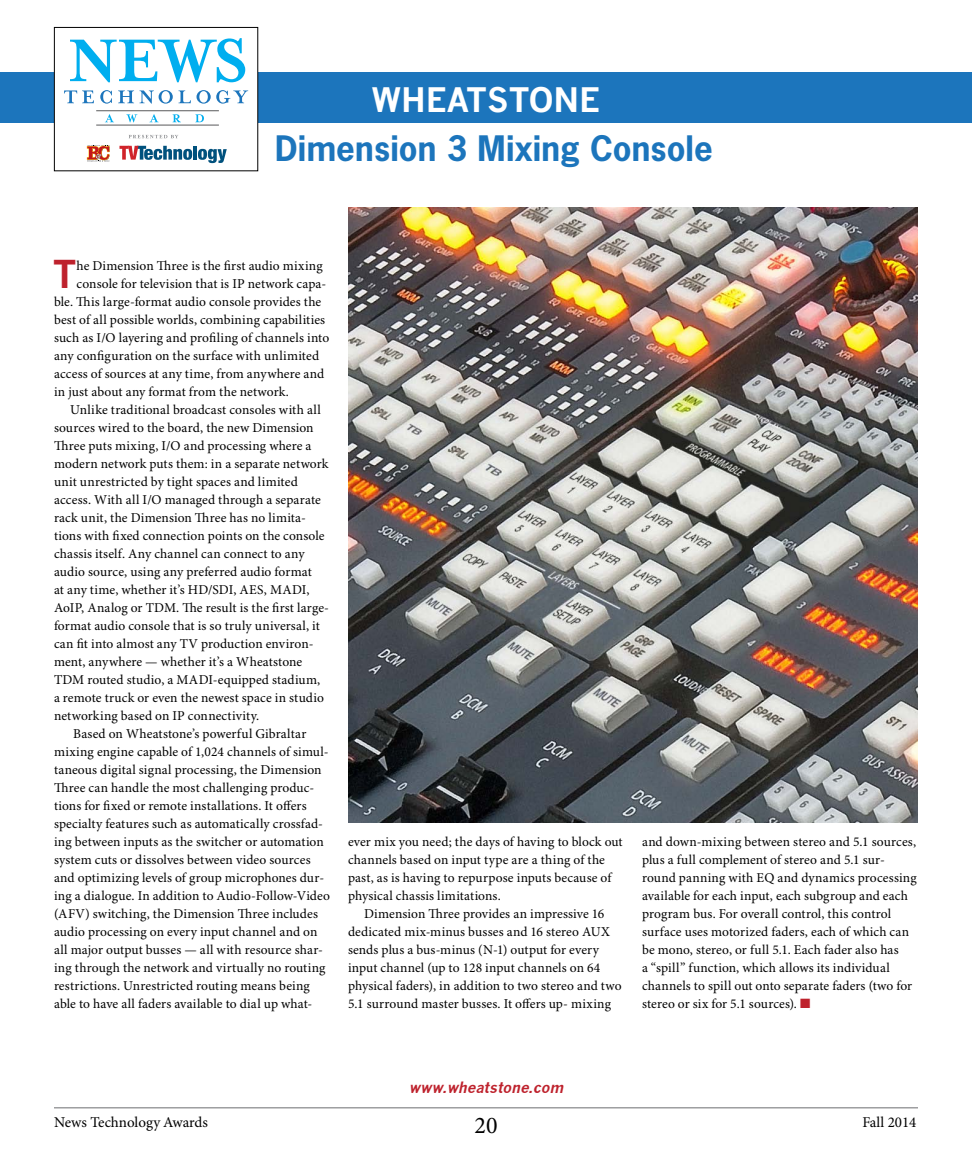
<style>
.page{position:relative;width:972px;height:1175px;background:#fff}
.page>*{position:absolute;margin:0;border:0;box-sizing:border-box;transform-origin:0 0}
.t1{font:700 37.65px "News Gothic";color:#be222d}
.t2{font:700 33px "News Gothic";letter-spacing:.005em;color:#1c75bc}
.t3{font:700 33px "News Gothic";color:#fff}
.t4{font:24px "Minion Pro";color:#000}
.t5{font:15px "Minion Pro";color:#000}
.t6{font:italic 700 15px "News Gothic";color:#be222d}
.t7{font:13.5px/18px "Minion Pro";letter-spacing:.01em;color:#000}
.s1{color:#be222d}
</style>
<div class="page">
<div style="left:0;top:72px;width:972px;height:51px;background:#1c75bc"></div>
<hr style="left:54px;top:1107px;width:864px;height:1px;background:#6d6e71">
<div style="left:54px;top:27px;width:204px;height:144px;background:#fff"></div>
<svg style="left:70px;top:38px;width:175px;height:44px"></svg>
<svg style="left:64px;top:90px;width:30px;height:13px"></svg>
<svg style="left:100px;top:90px;width:12px;height:14px"></svg>
<svg style="left:118px;top:90px;width:16px;height:13px"></svg>
<svg style="left:140px;top:90px;width:33px;height:14px"></svg>
<svg style="left:179px;top:90px;width:12px;height:13px"></svg>
<svg style="left:197px;top:90px;width:51px;height:14px"></svg>
<svg style="left:105px;top:114px;width:9px;height:8px"></svg>
<svg style="left:126px;top:114px;width:11px;height:8px"></svg>
<svg style="left:149px;top:114px;width:10px;height:8px"></svg>
<svg style="left:173px;top:114px;width:8px;height:8px"></svg>
<svg style="left:195px;top:114px;width:9px;height:8px"></svg>
<hr style="left:96px;top:110px;width:123px;height:1px;background:#58595b">
<hr style="left:96px;top:125px;width:123px;height:1px;background:#58595b">
<svg style="left:129px;top:135px;width:49px;height:3px"></svg>
<hr style="left:193px;top:146px;width:4px;height:14px;background:#00517d">
<svg style="left:198px;top:149px;width:29px;height:14px"></svg>
<svg style="left:119px;top:146px;width:73px;height:14px"></svg>
<svg style="left:87px;top:145px;width:23px;height:16px"></svg>
<div style="left:54px;top:27px;width:204px;height:144px;border:1px solid #000"></div>
<img style="left:348px;top:207px;width:570px;height:615px">
<h2 class="t3" style="left:372px;top:79px;width:98px">WHEATSTON</h2>
<h2 class="t3" style="left:579px;top:79px;width:22px">E</h2>
<h2 class="t2" style="left:275px;top:126px;width:439px">Dimension 3 Mixing Console</h2>
<h1 class="t1" style="left:53px;top:251px;width:25px">T</h1>
<p class="t7" style="left:77px;top:257px;width:248px">he Dimension Three is the first audio mixing</p>
<p class="t7" style="left:77px;top:275px;width:251px">console for television that is IP network capa-</p>
<p class="t7" style="left:54px;top:293px;width:269px">ble. This large-format audio console provides the</p>
<p class="t7" style="left:54px;top:311px;width:273px">best of all possible worlds, combining capabilities</p>
<p class="t7" style="left:54px;top:329px;width:277px">such as I/O layering and profiling of channels into</p>
<p class="t7" style="left:54px;top:347px;width:267px">any configuration on the surface with unlimited</p>
<p class="t7" style="left:54px;top:365px;width:272px">access of sources at any time, from anywhere and</p>
<p class="t7" style="left:54px;top:383px;width:236px">in just about any format from the network.</p>
<p class="t7" style="left:70px;top:401px;width:252px">Unlike traditional broadcast consoles with all</p>
<p class="t7" style="left:54px;top:419px;width:261px">sources wired to the board, the new Dimension</p>
<p class="t7" style="left:54px;top:437px;width:259px">Three puts mixing, I/O and processing where a</p>
<p class="t7" style="left:54px;top:455px;width:276px">modern network puts them: in a separate network</p>
<p class="t7" style="left:54px;top:473px;width:245px">unit unrestricted by tight spaces and limited</p>
<p class="t7" style="left:54px;top:491px;width:268px">access. With all I/O managed through a separate</p>
<p class="t7" style="left:54px;top:509px;width:253px">rack unit, the Dimension Three has no limita-</p>
<p class="t7" style="left:54px;top:527px;width:272px">tions with fixed connection points on the console</p>
<p class="t7" style="left:54px;top:545px;width:252px">chassis itself. Any channel can connect to any</p>
<p class="t7" style="left:54px;top:563px;width:259px">audio source, using any preferred audio format</p>
<p class="t7" style="left:54px;top:581px;width:257px">at any time, whether it’s HD/SDI, AES, MADI,</p>
<p class="t7" style="left:54px;top:599px;width:277px">AoIP, Analog or TDM. The result is the first large-</p>
<p class="t7" style="left:54px;top:617px;width:267px">format audio console that is so truly universal, it</p>
<p class="t7" style="left:54px;top:635px;width:261px">can fit into almost any TV production environ-</p>
<p class="t7" style="left:54px;top:653px;width:250px">ment, anywhere — whether it’s a Wheatstone</p>
<p class="t7" style="left:54px;top:671px;width:268px">TDM routed studio, a MADI-equipped stadium,</p>
<p class="t7" style="left:54px;top:689px;width:271px">a remote truck or even the newest space in studio</p>
<p class="t7" style="left:54px;top:707px;width:207px">networking based on IP connectivity.</p>
<p class="t7" style="left:73px;top:725px;width:235px">Based on Wheatstone’s powerful Gibraltar</p>
<p class="t7" style="left:54px;top:743px;width:276px">mixing engine capable of 1,024 channels of simul-</p>
<p class="t7" style="left:54px;top:761px;width:269px">taneous digital signal processing, the Dimension</p>
<p class="t7" style="left:54px;top:779px;width:262px">Three can handle the most challenging produc-</p>
<p class="t7" style="left:54px;top:797px;width:254px">tions for fixed or remote installations. It offers</p>
<p class="t7" style="left:54px;top:815px;width:270px">specialty features such as automatically crossfad-</p>
<p class="t7" style="left:54px;top:833px;width:271px">ing between inputs as the switcher or automation</p>
<p class="t7" style="left:54px;top:851px;width:258px">system cuts or dissolves between video sources</p>
<p class="t7" style="left:54px;top:869px;width:272px">and optimizing levels of group microphones dur-</p>
<p class="t7" style="left:54px;top:887px;width:277px">ing a dialogue. In addition to Audio-Follow-Video</p>
<p class="t7" style="left:54px;top:905px;width:265px">(AFV) switching, the Dimension Three includes</p>
<p class="t7" style="left:54px;top:923px;width:265px">audio processing on every input channel and on</p>
<p class="t7" style="left:54px;top:941px;width:271px">all major output busses — all with resource shar-</p>
<p class="t7" style="left:54px;top:959px;width:273px">ing through the network and virtually no routing</p>
<p class="t7" style="left:54px;top:977px;width:257px">restrictions. Unrestricted routing means being</p>
<p class="t7" style="left:54px;top:995px;width:260px">able to have all faders available to dial up what-</p>
<p class="t7" style="left:348px;top:833px;width:276px">ever mix you need; the days of having to block out channels based on input type are a thing of the past, as is having to repurpose inputs because of physical chassis limitations.</p>
<p class="t7" style="left:348px;top:905px;width:275px;text-indent:16px">Dimension Three provides an impressive 16 dedicated mix-minus busses and 16 stereo AUX sends plus a bus-minus (N-1) output for every input channel (up to 128 input channels on 64 physical faders), in addition to two stereo and two 5.1 surround master busses. It offers up- mixing</p>
<p class="t7" style="left:642px;top:833px;width:276px">and down-mixing between stereo and 5.1 sources, plus a full complement of stereo and 5.1 sur&shy;round panning with EQ and dynamics processing available for each input, each subgroup and each program bus. For overall control, this control surface uses motorized faders, each of which can be mono, stereo, or full 5.1. Each fader also has<br>a “spill” function, which allows its individual channels to spill out onto separate faders (two for stereo or six for 5.1 sources). <span class="s1">■</span></p>
<p class="t6" style="left:409px;top:1078px;width:160px">www.wheatstone.com</p>
<p class="t5" style="left:54px;top:1113px;width:155px">News Technology Awards</p>
<h3 class="t4" style="left:474px;top:1111px;width:25px">20</h3>
<p class="t5" style="left:862px;top:1113px;width:56px">Fall 2014</p>
</div>
